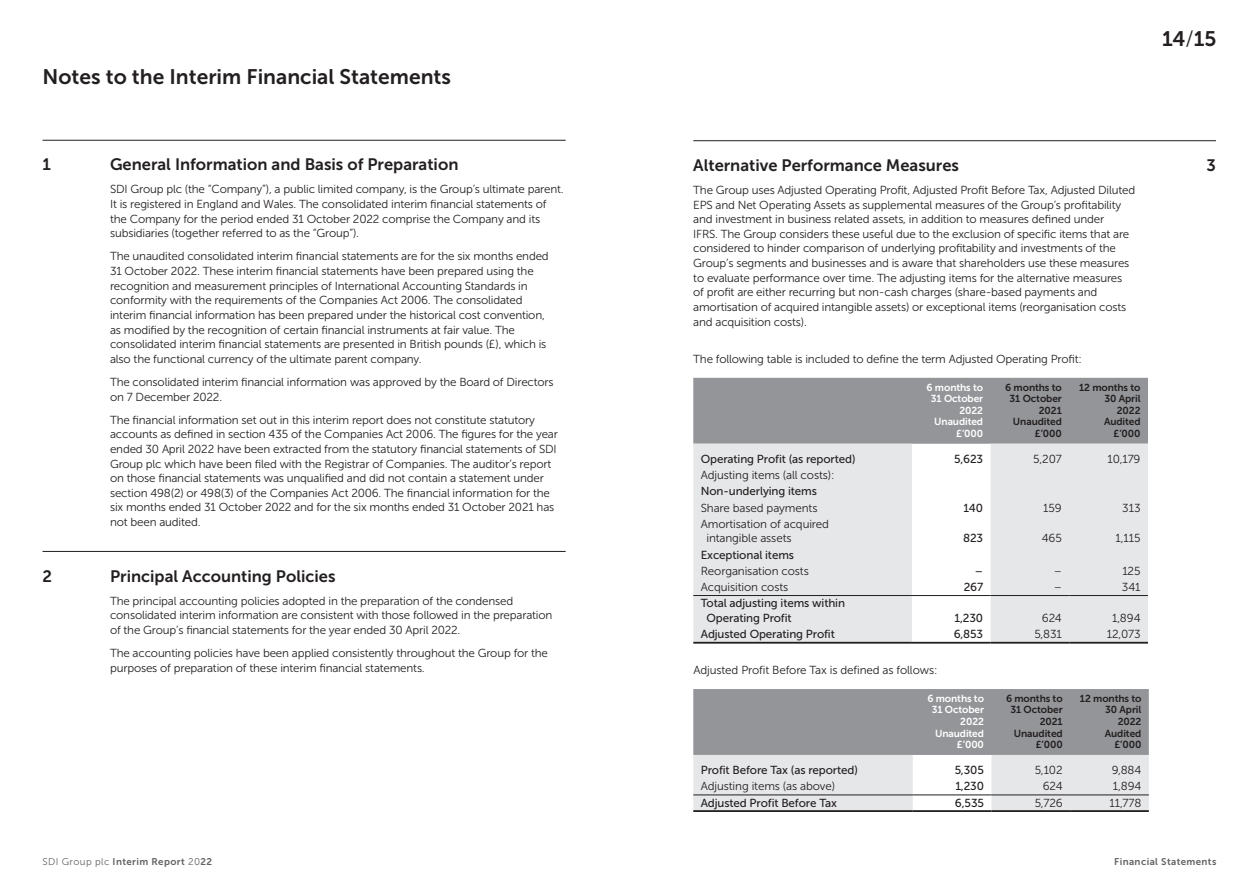
<style>
.page{position:relative;width:1259px;height:893px;background:#fff}
.page>*{position:absolute;margin:0;border:0;box-sizing:border-box;transform-origin:0 0}
.t1{font:21px "Museo Sans 700";color:#231f20}
.t2{font:16.5px "Museo Sans 700";color:#231f20}
.t3{font:11.7px/14.5px "Museo Sans 300";letter-spacing:-.015em;color:#231f20}
.t4{font:11.7px/14.5px "Museo Sans 500";letter-spacing:-.01em;color:#231f20}
.t5{font:10.2px/11.6px "Museo Sans 700";letter-spacing:-.01em;color:#231f20;text-align:right}
.t6{font:10.2px/11.6px "Museo Sans 700";letter-spacing:-.01em;color:#fff;text-align:right}
.t7{font:9.75px "Museo Sans 700";letter-spacing:.04em;color:#636366}
.s1{font-family:"Museo Sans 300"}
</style>
<div class="page">
<hr style="left:693px;top:140px;width:523px;height:1px;background:#231f20">
<div style="left:693px;top:378px;width:455px;height:66px;background:#939598"></div>
<svg style="left:693px;top:444px;width:455px;height:198px;fill:#e6e7e9"></svg>
<hr style="left:693px;top:595px;width:219px;height:1px;background:#231f20">
<hr style="left:912px;top:595px;width:78px;height:1px;background:#231f20">
<hr style="left:990px;top:595px;width:79px;height:1px;background:#231f20">
<hr style="left:1069px;top:595px;width:79px;height:1px;background:#231f20">
<hr style="left:693px;top:642px;width:219px;height:2px;background:#231f20">
<hr style="left:912px;top:642px;width:78px;height:2px;background:#231f20">
<hr style="left:990px;top:642px;width:79px;height:2px;background:#231f20">
<hr style="left:1069px;top:642px;width:79px;height:2px;background:#231f20">
<svg style="left:693px;top:689px;width:455px;height:121px;background:#b9bbbd"></svg>
<hr style="left:693px;top:810px;width:219px;height:2px;background:#231f20">
<hr style="left:912px;top:810px;width:79px;height:2px;background:#231f20">
<hr style="left:991px;top:810px;width:79px;height:2px;background:#231f20">
<hr style="left:1070px;top:810px;width:78px;height:2px;background:#231f20">
<hr style="left:693px;top:795px;width:219px;height:1px;background:#231f20">
<hr style="left:912px;top:795px;width:79px;height:1px;background:#231f20">
<hr style="left:991px;top:795px;width:79px;height:1px;background:#231f20">
<hr style="left:1070px;top:795px;width:78px;height:1px;background:#231f20">
<hr style="left:43px;top:140px;width:523px;height:1px;background:#231f20">
<hr style="left:43px;top:551px;width:523px;height:1px;background:#231f20">
<h1 class="t1" style="left:43px;top:65px;width:410px">Notes to the Interim Financial Statements</h1>
<h2 class="t2" style="left:43px;top:155px;width:10px">1</h2>
<h2 class="t2" style="left:110px;top:155px;width:350px">General Information and Basis of Preparation</h2>
<p class="t3" style="left:110px;top:182px;width:455px">SDI Group plc (the “Company”), a public limited company, is the Group’s ultimate parent.<br>It is registered in England and Wales. The consolidated interim financial statements of the Company for the period ended 31 October 2022 comprise the Company and its subsidiaries (together referred to as the “Group”).</p>
<p class="t3" style="left:110px;top:249px;width:440px">The unaudited consolidated interim financial statements are for the six months ended 31 October 2022. These interim financial statements have been prepared using the recognition and measurement principles of International Accounting Standards in conformity with the requirements of the Companies Act 2006. The consolidated interim financial information has been prepared under the historical cost convention, as modified by the recognition of certain financial instruments at fair value. The consolidated interim financial statements are presented in British pounds (£), which is also the functional currency of the ultimate parent company.</p>
<p class="t3" style="left:110px;top:375px;width:445px">The consolidated interim financial information was approved by the Board of Directors on 7 December 2022.</p>
<p class="t3" style="left:110px;top:412px;width:449px">The financial information set out in this interim report does not constitute statutory accounts as defined in section 435 of the Companies Act 2006. The figures for the year ended 30 April 2022 have been extracted from the statutory financial statements of SDI Group plc which have been filed with the Registrar of Companies. The auditor’s report on those financial statements was unqualified and did not contain a statement under section 498(2) or 498(3) of the Companies Act 2006. The financial information for the six months ended 31 October 2022 and for the six months ended 31 October 2021 has not been audited.</p>
<h2 class="t2" style="left:43px;top:567px;width:11px">2</h2>
<h2 class="t2" style="left:110px;top:567px;width:227px">Principal Accounting Policies</h2>
<p class="t3" style="left:110px;top:593px;width:444px">The principal accounting policies adopted in the preparation of the condensed consolidated interim information are consistent with those followed in the preparation of the Group’s financial statements for the year ended 30 April 2022.</p>
<p class="t3" style="left:110px;top:646px;width:439px">The accounting policies have been applied consistently throughout the Group for the purposes of preparation of these interim financial statements.</p>
<h1 class="t1" style="left:1162px;top:27px;width:56px">14<span class="s1">/</span>15</h1>
<h2 class="t2" style="left:693px;top:156px;width:267px">Alternative Performance Measures</h2>
<h2 class="t2" style="left:1206px;top:156px;width:11px">3</h2>
<p class="t3" style="left:693px;top:183px;width:443px">The Group uses Adjusted Operating Profit, Adjusted Profit Before Tax, Adjusted Diluted EPS and Net Operating Assets as supplemental measures of the Group’s profitability and investment in business related assets, in addition to measures defined under<br>IFRS. The Group considers these useful due to the exclusion of specific items that are considered to hinder comparison of underlying profitability and investments of the Group’s segments and businesses and is aware that shareholders use these measures to evaluate performance over time. The adjusting items for the alternative measures of profit are either recurring but non-cash charges (share-based payments and amortisation of acquired intangible assets) or exceptional items (reorganisation costs and acquisition costs).</p>
<p class="t3" style="left:693px;top:352px;width:390px">The following table is included to define the term Adjusted Operating Profit:</p>
<p class="t6" style="left:926px;top:381px;width:58px">6 months to<br>31 October<br>2022<br>Unaudited £’000</p>
<p class="t5" style="left:1005px;top:381px;width:58px">6 months to<br>31 October<br>2021<br>Unaudited £’000</p>
<p class="t5" style="left:1079px;top:381px;width:63px">12 months to<br>30 April<br>2022<br>Audited £’000</p>
<p class="t4" style="left:701px;top:452px;width:156px">Operating Profit (as reported)</p>
<p class="t4" style="left:954px;top:452px;width:30px">5,623</p>
<p class="t3" style="left:1033px;top:452px;width:30px">5,207</p>
<p class="t3" style="left:1107px;top:452px;width:35px">10,179</p>
<p class="t3" style="left:701px;top:468px;width:135px">Adjusting items (all costs):</p>
<p class="t4" style="left:701px;top:484px;width:118px">Non-underlying items</p>
<p class="t3" style="left:701px;top:500px;width:118px">Share based payments</p>
<p class="t4" style="left:963px;top:500px;width:21px">140</p>
<p class="t3" style="left:1043px;top:500px;width:20px">159</p>
<p class="t3" style="left:1122px;top:500px;width:20px">313</p>
<p class="t3" style="left:706px;top:517px;width:124px;text-indent:-6px">Amortisation of acquired intangible assets</p>
<p class="t4" style="left:963px;top:531px;width:22px">823</p>
<p class="t3" style="left:1041px;top:531px;width:22px">465</p>
<p class="t3" style="left:1115px;top:531px;width:27px">1,115</p>
<p class="t4" style="left:701px;top:547px;width:95px">Exceptional items</p>
<p class="t3" style="left:701px;top:564px;width:110px">Reorganisation costs</p>
<p class="t4" style="left:975px;top:564px;width:10px">–</p>
<p class="t3" style="left:1053px;top:564px;width:10px">–</p>
<p class="t3" style="left:1122px;top:564px;width:20px">125</p>
<p class="t3" style="left:701px;top:580px;width:89px">Acquisition costs</p>
<p class="t4" style="left:963px;top:580px;width:21px">267</p>
<p class="t3" style="left:1053px;top:580px;width:10px">–</p>
<p class="t3" style="left:1122px;top:580px;width:20px">341</p>
<p class="t4" style="left:706px;top:596px;width:140px;text-indent:-6px">Total adjusting items within<br>Operating Profit</p>
<p class="t4" style="left:954px;top:611px;width:30px">1,230</p>
<p class="t3" style="left:1042px;top:611px;width:21px">624</p>
<p class="t3" style="left:1112px;top:611px;width:30px">1,894</p>
<p class="t4" style="left:701px;top:627px;width:136px">Adjusted Operating Profit</p>
<p class="t4" style="left:953px;top:627px;width:31px">6,853</p>
<p class="t3" style="left:1034px;top:627px;width:29px">5,831</p>
<p class="t3" style="left:1106px;top:627px;width:35px">12,073</p>
<p class="t3" style="left:693px;top:663px;width:245px">Adjusted Profit Before Tax is defined as follows:</p>
<p class="t6" style="left:927px;top:692px;width:58px">6 months to<br>31 October<br>2022<br>Unaudited £’000</p>
<p class="t5" style="left:1006px;top:692px;width:58px">6 months to<br>31 October<br>2021<br>Unaudited £’000</p>
<p class="t5" style="left:1080px;top:692px;width:63px">12 months to<br>30 April<br>2022<br>Audited £’000</p>
<p class="t4" style="left:701px;top:763px;width:159px">Profit Before Tax (as reported)</p>
<p class="t4" style="left:954px;top:763px;width:31px">5,305</p>
<p class="t3" style="left:1034px;top:763px;width:29px">5,102</p>
<p class="t3" style="left:1111px;top:763px;width:31px">9,884</p>
<p class="t3" style="left:701px;top:779px;width:136px">Adjusting items (as above)</p>
<p class="t4" style="left:955px;top:779px;width:30px">1,230</p>
<p class="t3" style="left:1042px;top:779px;width:21px">624</p>
<p class="t3" style="left:1113px;top:779px;width:30px">1,894</p>
<p class="t4" style="left:701px;top:795px;width:138px">Adjusted Profit Before Tax</p>
<p class="t4" style="left:955px;top:795px;width:31px">6,535</p>
<p class="t3" style="left:1034px;top:795px;width:30px">5,726</p>
<p class="t3" style="left:1109px;top:795px;width:33px">11,778</p>
<p class="t7" style="left:43px;top:856px;width:171px"><span class="s1">SDI Group plc</span> Interim Report <span class="s1">20</span>22</p>
<p class="t7" style="left:1114px;top:856px;width:104px">Financial Statements</p>
</div>
